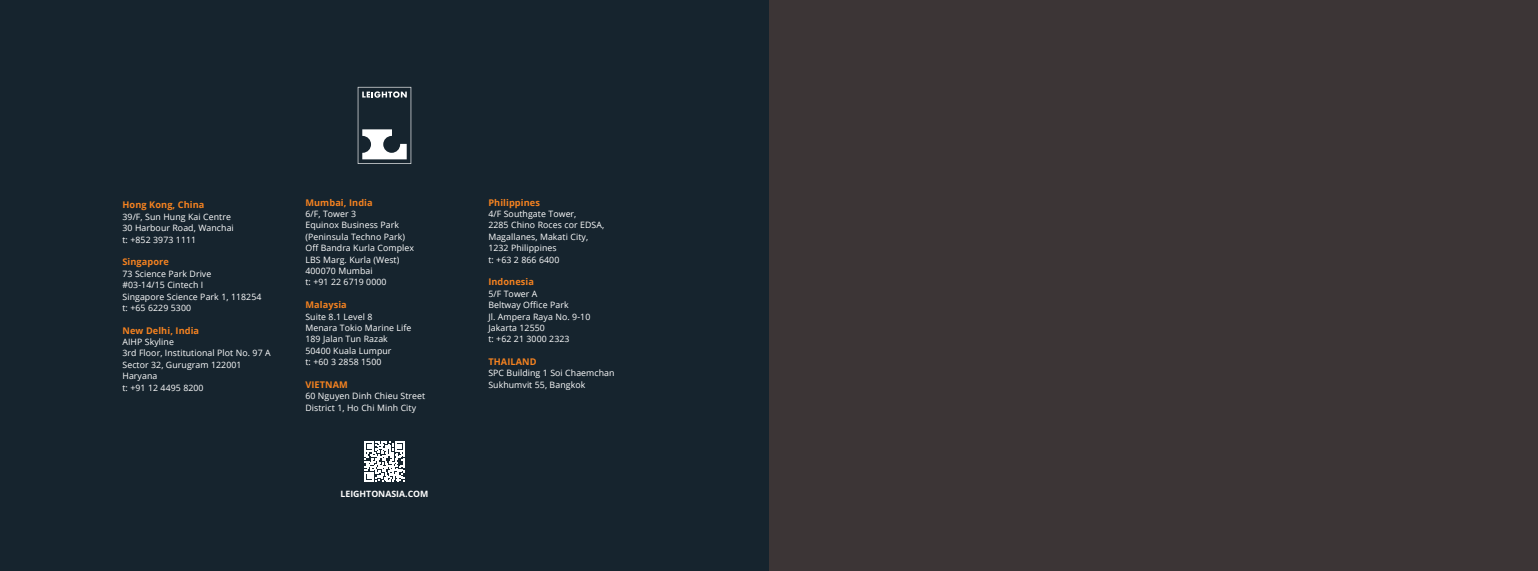
<style>
.page{position:relative;width:1538px;height:571px;background:#fff}
.page>*{position:absolute;margin:0;border:0;box-sizing:border-box;transform-origin:0 0}
.t1{font:700 9.19px "Open Sans";letter-spacing:.01em;color:#f58220}
.t2{font:8.75px/11.4px "Open Sans";letter-spacing:.01em;color:#fff}
.t3{font:700 8.75px "Open Sans";color:#fff}
</style>
<div class="page">
<div style="left:0;top:0;width:773px;height:570px;background:#16242e"></div>
<div style="left:769px;top:0;width:769px;height:570px;background:#3c3536"></div>
<svg style="left:364px;top:441px;width:40px;height:40px"></svg>
<svg style="left:358px;top:87px;width:53px;height:77px"></svg>
<p class="t1" style="left:122px;top:198px;width:84px">Hong Kong, China</p>
<p class="t2" style="left:122px;top:211px;width:113px">39/F, Sun Hung Kai Centre<br>30 Harbour Road, Wanchai t: +852 3973 1111</p>
<p class="t1" style="left:122px;top:255px;width:48px">Singapore</p>
<p class="t2" style="left:122px;top:267px;width:141px">73 Science Park Drive<br>#03-14/15 Cintech I<br>Singapore Science Park 1, 118254 t: +65 6229 5300</p>
<p class="t1" style="left:122px;top:324px;width:78px">New Delhi, India</p>
<p class="t2" style="left:122px;top:336px;width:150px">AIHP Skyline<br>3rd Floor, Institutional Plot No. 97 A<br>Sector 32, Gurugram 122001<br>Haryana<br>t: +91 12 4495 8200</p>
<p class="t1" style="left:305px;top:196px;width:69px">Mumbai, India</p>
<p class="t2" style="left:305px;top:208px;width:110px">6/F, Tower 3<br>Equinox Business Park (Peninsula Techno Park)<br>Off Bandra Kurla Complex<br>LBS Marg. Kurla (West)<br>400070 Mumbai<br>t: +91 22 6719 0000</p>
<p class="t1" style="left:305px;top:298px;width:43px">Malaysia</p>
<p class="t2" style="left:305px;top:310px;width:107px">Suite 8.1 Level 8<br>Menara Tokio Marine Life<br>189 Jalan Tun Razak<br>50400 Kuala Lumpur<br>t: +60 3 2858 1500</p>
<p class="t1" style="left:305px;top:378px;width:44px">VIETNAM</p>
<p class="t2" style="left:305px;top:390px;width:121px">60 Nguyen Dinh Chieu Street<br>District 1, Ho Chi Minh City</p>
<p class="t3" style="left:340px;top:488px;width:89px">LEIGHTONASIA.COM</p>
<p class="t1" style="left:488px;top:196px;width:53px">Philippines</p>
<p class="t2" style="left:488px;top:208px;width:117px">4/F Southgate Tower,<br>2285 Chino Roces cor EDSA,<br>Magallanes, Makati City,<br>1232 Philippines<br>t: +63 2 866 6400</p>
<p class="t1" style="left:488px;top:275px;width:47px">Indonesia</p>
<p class="t2" style="left:488px;top:287px;width:103px">5/F Tower A<br>Beltway Office Park<br>Jl. Ampera Raya No. 9-10<br>Jakarta 12550<br>t: +62 21 3000 2323</p>
<p class="t1" style="left:488px;top:355px;width:50px">THAILAND</p>
<p class="t2" style="left:488px;top:367px;width:128px">SPC Building 1 Soi Chaemchan<br>Sukhumvit 55, Bangkok</p>
</div>
